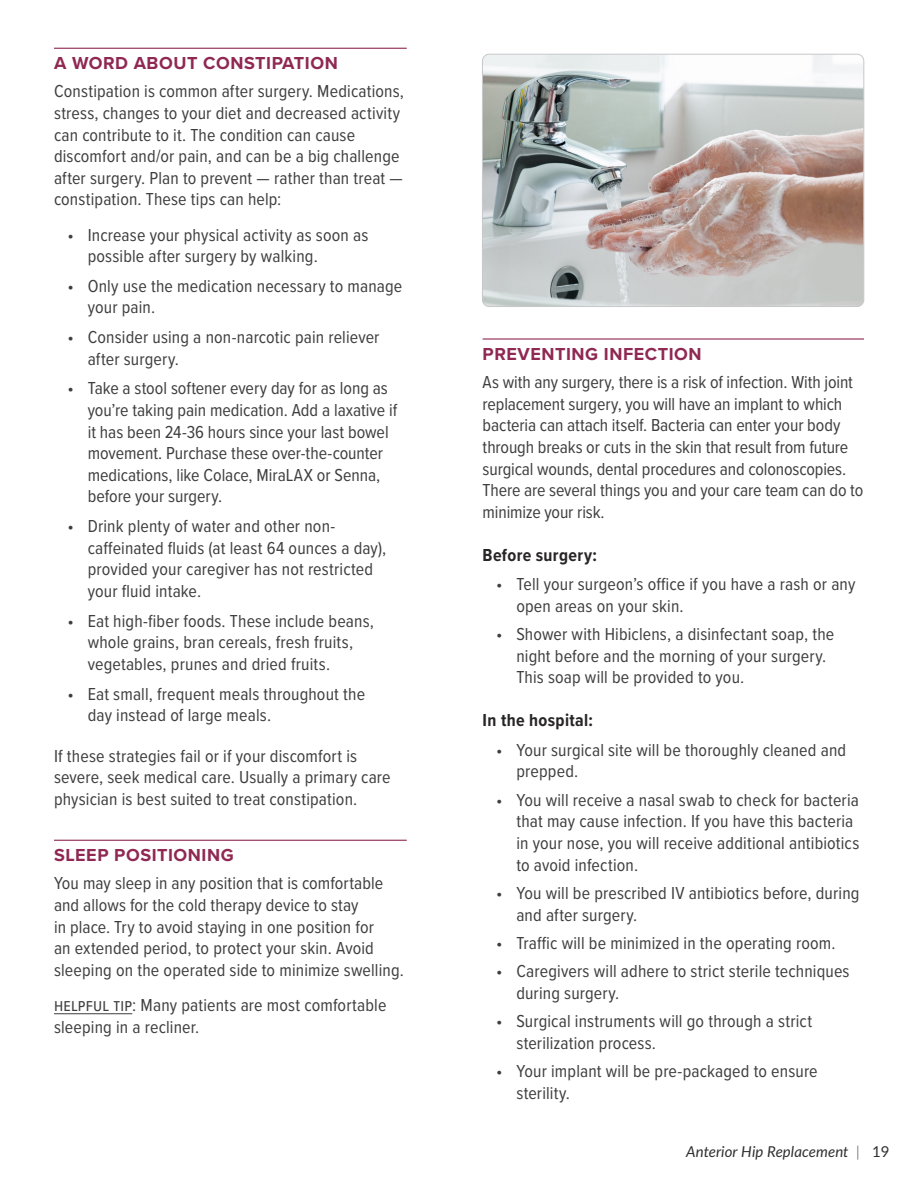
<style>
.page{position:relative;width:918px;height:1188px;background:#fff}
.page>*{position:absolute;margin:0;border:0;box-sizing:border-box;transform-origin:0 0}
.Body{font:18px/21.6px "Proxima Nova Cond";letter-spacing:.005em;color:#3e3e3f}
.B_head{font:700 18px "Proxima Nova";letter-spacing:.03em;color:#8f2852}
.Body-2{font:700 18px "Proxima Nova Cond";letter-spacing:.02em;color:#282526}
.t1{font:italic 15px "Lato";letter-spacing:.005em;color:#312f30}
.s1{font-weight:300;font-style:normal}
.s2{font-style:normal}
</style>
<div class="page">
<hr style="left:54px;top:48px;width:353px;height:1px;background:#8f2852">
<hr style="left:54px;top:840px;width:353px;height:1px;background:#8f2852">
<hr style="left:54px;top:1013px;width:78px;height:1px;background:#3e3e3f">
<hr style="left:483px;top:338px;width:381px;height:2px;background:#8f2852">
<img style="left:483px;top:54px;width:381px;height:252px">
<div style="left:482px;top:54px;width:382px;height:253px;border:1px solid #c7c8ca;border-radius:7px"></div>
<p class="B_head" style="left:54px;top:50px;width:285px">A WORD ABOUT CONSTIPATION</p>
<p class="Body" style="left:54px;top:80px;width:351px">Constipation is common after surgery. Medications, stress, changes to your diet and decreased activity can contribute to it. The condition can cause discomfort and/or pain, and can be a big challenge after surgery. Plan to prevent — rather than treat — constipation. These tips can help:</p>
<p class="Body" style="left:88px;top:223px;width:282px;text-indent:-20px">• Increase your physical activity as soon as possible after surgery by walking.</p>
<p class="Body" style="left:88px;top:274px;width:316px;text-indent:-20px">• Only use the medication necessary to manage your pain.</p>
<p class="Body" style="left:88px;top:326px;width:293px;text-indent:-20px">• Consider using a non-narcotic pain reliever after surgery.</p>
<p class="Body" style="left:88px;top:377px;width:311px;text-indent:-20px">• Take a stool softener every day for as long as you’re taking pain medication. Add a laxative if it has been 24-36 hours since your last bowel movement. Purchase these over-the-counter medications, like Colace, MiraLAX or Senna, before your surgery.</p>
<p class="Body" style="left:88px;top:515px;width:300px;text-indent:-20px">• Drink plenty of water and other non&shy;caffeinated fluids (at least 64 ounces a day), provided your caregiver has not restricted your fluid intake.</p>
<p class="Body" style="left:88px;top:609px;width:288px;text-indent:-20px">• Eat high-fiber foods. These include beans, whole grains, bran cereals, fresh fruits, vegetables, prunes and dried fruits.</p>
<p class="Body" style="left:88px;top:682px;width:279px;text-indent:-20px">• Eat small, frequent meals throughout the day instead of large meals.</p>
<p class="Body" style="left:54px;top:744px;width:338px">If these strategies fail or if your discomfort is severe, seek medical care. Usually a primary care physician is best suited to treat constipation.</p>
<p class="B_head" style="left:54px;top:842px;width:181px">SLEEP POSITIONING</p>
<p class="Body" style="left:54px;top:872px;width:351px">You may sleep in any position that is comfortable and allows for the cold therapy device to stay<br>in place. Try to avoid staying in one position for<br>an extended period, to protect your skin. Avoid sleeping on the operated side to minimize swelling.</p>
<p class="Body" style="left:54px;top:993px;width:334px">helpful tip: Many patients are most comfortable sleeping in a recliner.</p>
<p class="B_head" style="left:483px;top:340px;width:221px">PREVENTING INFECTION</p>
<p class="Body" style="left:483px;top:371px;width:382px">As with any surgery, there is a risk of infection. With joint replacement surgery, you will have an implant to which bacteria can attach itself. Bacteria can enter your body through breaks or cuts in the skin that result from future surgical wounds, dental procedures and colonoscopies.<br>There are several things you and your care team can do to minimize your risk.</p>
<p class="Body-2" style="left:483px;top:541px;width:116px">Before surgery:</p>
<p class="Body" style="left:516px;top:573px;width:341px;text-indent:-20px">• Tell your surgeon’s office if you have a rash or any open areas on your skin.</p>
<p class="Body" style="left:516px;top:623px;width:319px;text-indent:-20px">• Shower with Hibiclens, a disinfectant soap, the night before and the morning of your surgery.<br>This soap will be provided to you.</p>
<p class="Body-2" style="left:483px;top:707px;width:112px">In the hospital:</p>
<p class="Body" style="left:516px;top:738px;width:331px;text-indent:-20px">• Your surgical site will be thoroughly cleaned and prepped.</p>
<p class="Body" style="left:516px;top:788px;width:344px;text-indent:-20px">• You will receive a nasal swab to check for bacteria that may cause infection. If you have this bacteria in your nose, you will receive additional antibiotics to avoid infection.</p>
<p class="Body" style="left:516px;top:881px;width:345px;text-indent:-20px">• You will be prescribed IV antibiotics before, during and after surgery.</p>
<p class="Body" style="left:496px;top:931px;width:341px">• Traffic will be minimized in the operating room.</p>
<p class="Body" style="left:516px;top:960px;width:335px;text-indent:-20px">• Caregivers will adhere to strict sterile techniques during surgery.</p>
<p class="Body" style="left:516px;top:1010px;width:297px;text-indent:-20px">• Surgical instruments will go through a strict sterilization process.</p>
<p class="Body" style="left:516px;top:1060px;width:303px;text-indent:-20px">• Your implant will be pre-packaged to ensure sterility.</p>
<p class="t1" style="left:686px;top:1140px;width:205px">Anterior Hip Replacement <span class="s1">|</span> <span class="s2">19</span></p>
</div>
